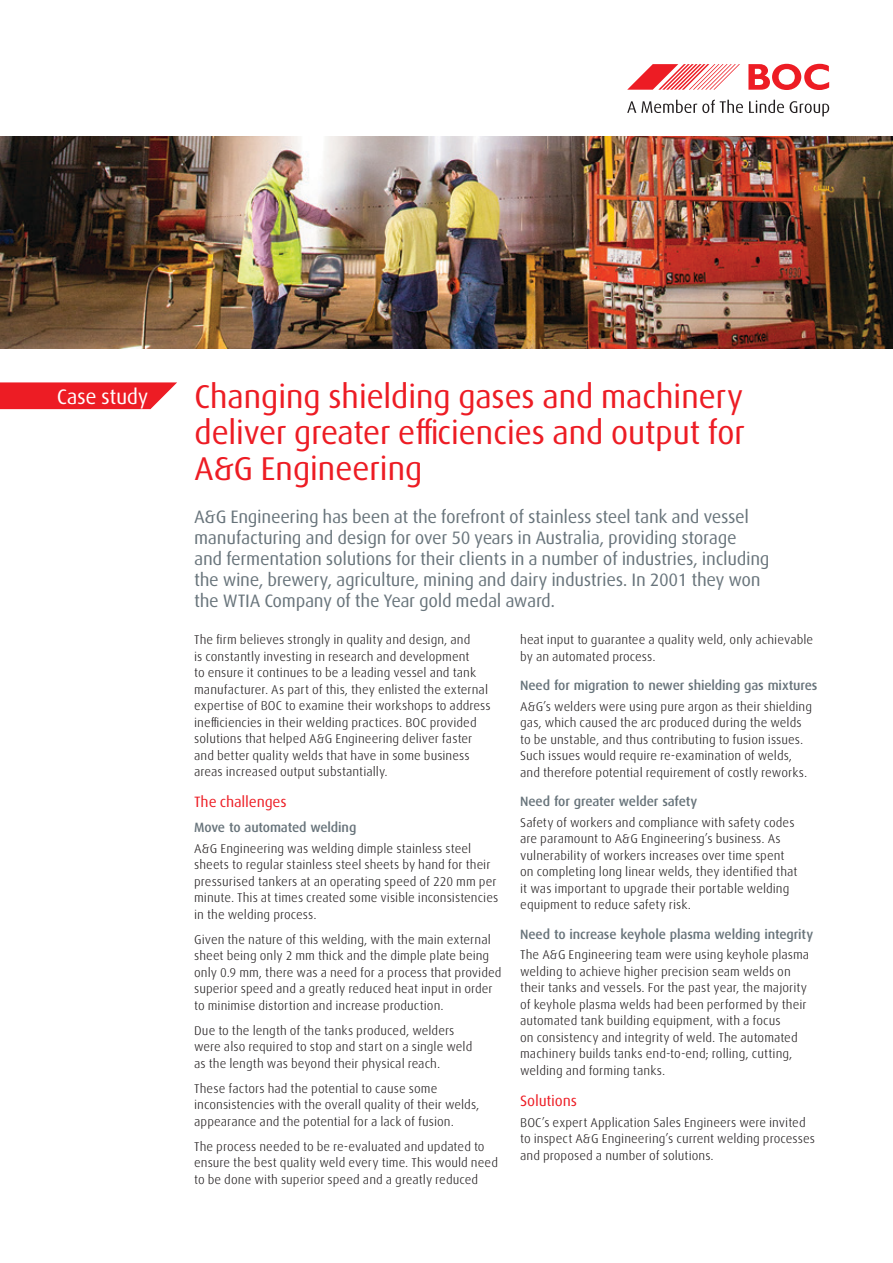
<style>
.page{position:relative;width:893px;height:1263px;background:#fff}
.page>*{position:absolute;margin:0;border:0;box-sizing:border-box;transform-origin:0 0}
.t1{font:33px/36px "Linde Dax Global";letter-spacing:-.02em;color:#ed1c24;text-align:justify}
.t2{font:21px "Linde Dax Global";letter-spacing:-.025em;color:#fff}
.t3{font:18px/21px "Linde Dax Global";letter-spacing:-.02em;color:#68747b}
.t4{font:15px "Linde Dax Global";letter-spacing:-.015em;color:#ed1c24}
.t5{font:500 13.5px "Linde Dax Global";letter-spacing:-.01em;color:#68747b}
.t6{font:300 12.75px/16.5px "Linde Dax Global";color:#231f20}
</style>
<div class="page">
<svg style="left:0;top:382px;width:177px;height:27px;background:#ee3037"></svg>
<svg style="left:748px;top:64px;width:81px;height:26px"></svg>
<svg style="left:627px;top:64px;width:113px;height:26px"></svg>
<svg style="left:627px;top:100px;width:116px;height:13px"></svg>
<svg style="left:749px;top:100px;width:35px;height:13px"></svg>
<svg style="left:790px;top:101px;width:39px;height:15px"></svg>
<img style="left:0;top:136px;width:893px;height:213px">
<h2 class="t2" style="left:57px;top:384px;width:93px">Case study</h2>
<h1 class="t1" style="left:194px;top:379px;width:553px">Changing shielding gases and machinery deliver greater efficiencies and output for A&amp;G Engineering</h1>
<p class="t3" style="left:194px;top:506px;width:577px">A&amp;G Engineering has been at the forefront of stainless steel tank and vessel manufacturing and design for over 50 years in Australia, providing storage<br>and fermentation solutions for their clients in a number of industries, including the wine, brewery, agriculture, mining and dairy industries. In 2001 they won the WTIA Company of the Year gold medal award.</p>
<p class="t6" style="left:194px;top:632px;width:298px">The firm believes strongly in quality and design, and<br>is constantly investing in research and development<br>to ensure it continues to be a leading vessel and tank manufacturer. As part of this, they enlisted the external expertise of BOC to examine their workshops to address inefficiencies in their welding practices. BOC provided solutions that helped A&amp;G Engineering deliver faster and better quality welds that have in some business areas increased output substantially.</p>
<p class="t4" style="left:194px;top:793px;width:94px">The challenges</p>
<p class="t5" style="left:194px;top:820px;width:164px">Move to automated welding</p>
<p class="t6" style="left:194px;top:840px;width:306px">A&amp;G Engineering was welding dimple stainless steel sheets to regular stainless steel sheets by hand for their pressurised tankers at an operating speed of 220 mm per minute. This at times created some visible inconsistencies in the welding process.</p>
<p class="t6" style="left:194px;top:931px;width:309px">Given the nature of this welding, with the main external sheet being only 2 mm thick and the dimple plate being only 0.9 mm, there was a need for a process that provided superior speed and a greatly reduced heat input in order to minimise distortion and increase production.</p>
<p class="t6" style="left:194px;top:1022px;width:280px">Due to the length of the tanks produced, welders were also required to stop and start on a single weld as the length was beyond their physical reach.</p>
<p class="t6" style="left:194px;top:1080px;width:287px">These factors had the potential to cause some inconsistencies with the overall quality of their welds, appearance and the potential for a lack of fusion.</p>
<p class="t6" style="left:194px;top:1138px;width:305px">The process needed to be re-evaluated and updated to ensure the best quality weld every time. This would need to be done with superior speed and a greatly reduced</p>
<p class="t6" style="left:520px;top:632px;width:295px">heat input to guarantee a quality weld, only achievable by an automated process.</p>
<p class="t5" style="left:520px;top:678px;width:299px">Need for migration to newer shielding gas mixtures</p>
<p class="t6" style="left:520px;top:698px;width:293px">A&amp;G’s welders were using pure argon as their shielding gas, which caused the arc produced during the welds to be unstable, and thus contributing to fusion issues.<br>Such issues would require re-examination of welds, and therefore potential requirement of costly reworks.</p>
<p class="t5" style="left:520px;top:794px;width:179px">Need for greater welder safety</p>
<p class="t6" style="left:520px;top:814px;width:279px">Safety of workers and compliance with safety codes are paramount to A&amp;G Engineering’s business. As vulnerability of workers increases over time spent on completing long linear welds, they identified that it was important to upgrade their portable welding equipment to reduce safety risk.</p>
<p class="t5" style="left:520px;top:926px;width:294px">Need to increase keyhole plasma welding integrity</p>
<p class="t6" style="left:520px;top:947px;width:291px">The A&amp;G Engineering team were using keyhole plasma welding to achieve higher precision seam welds on their tanks and vessels. For the past year, the majority of keyhole plasma welds had been performed by their automated tank building equipment, with a focus<br>on consistency and integrity of weld. The automated machinery builds tanks end-to-end; rolling, cutting, welding and forming tanks.</p>
<p class="t4" style="left:520px;top:1092px;width:58px">Solutions</p>
<p class="t6" style="left:520px;top:1114px;width:296px">BOC’s expert Application Sales Engineers were invited to inspect A&amp;G Engineering’s current welding processes and proposed a number of solutions.</p>
</div>
